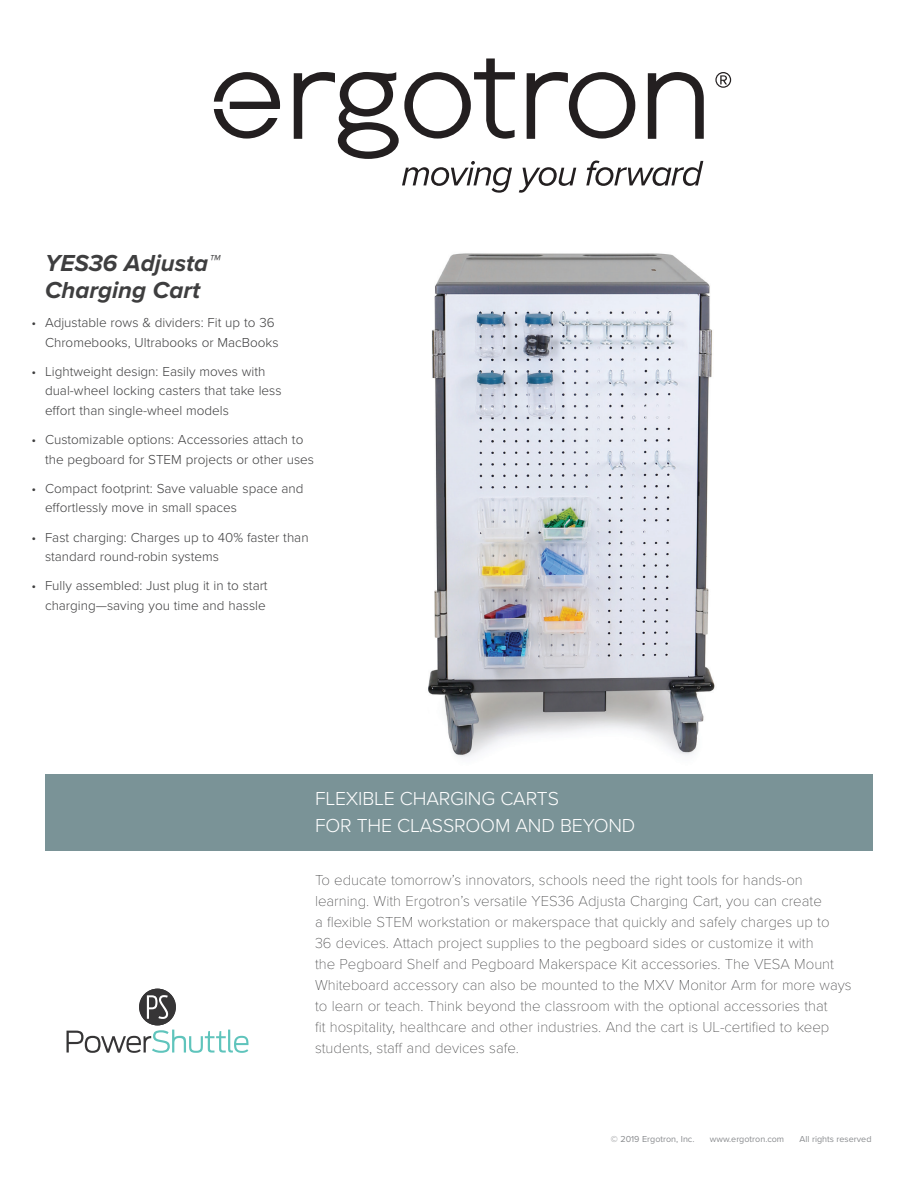
<style>
.page{position:relative;width:918px;height:1188px;background:#fff}
.page>*{position:absolute;margin:0;border:0;box-sizing:border-box;transform-origin:0 0}
.t1{font:italic 700 24px/27px "Proxima Nova";color:#3e3e3f}
.t2{font:300 19.5px/27px "Proxima Nova";letter-spacing:-.01em;color:#fff}
.t3{font:100 15px/21px "Proxima Nova T";color:#3e3e3f}
.t4{font:300 13.5px/19.5px "Proxima Nova";color:#3e3e3f}
.t5{font:9px "Proxima Nova";color:#8a8c8f}
</style>
<div class="page">
<div style="left:45px;top:774px;width:828px;height:76px;background:#7a9397"></div>
<svg style="left:715px;top:72px;width:16px;height:16px"></svg>
<svg style="left:214px;top:72px;width:66px;height:67px"></svg>
<svg style="left:294px;top:58px;width:410px;height:135px"></svg>
<img style="left:428px;top:253px;width:287px;height:504px">
<svg style="left:67px;top:1030px;width:181px;height:23px"></svg>
<div style="left:139px;top:989px;width:37px;height:36px;background:#363536;border-radius:50%"></div>
<svg style="left:147px;top:995px;width:21px;height:24px"></svg>
<h1 class="t1" style="left:45px;top:250px;width:176px">YES36 Adjusta™<br>Charging Cart</h1>
<p class="t4" style="left:32px;top:313px;width:249px;text-align:right">• Adjustable rows &amp; dividers: Fit up to 36<br>Chromebooks, Ultrabooks or MacBooks</p>
<p class="t4" style="left:45px;top:362px;width:238px;text-indent:-14px">• Lightweight design: Easily moves with dual-wheel locking casters that take less effort than single-wheel models</p>
<p class="t4" style="left:45px;top:430px;width:271px;text-indent:-14px">• Customizable options: Accessories attach to the pegboard for STEM projects or other uses</p>
<p class="t4" style="left:45px;top:479px;width:260px;text-indent:-14px">• Compact footprint: Save valuable space and effortlessly move in small spaces</p>
<p class="t4" style="left:45px;top:527px;width:265px;text-indent:-14px">• Fast charging: Charges up to 40% faster than standard round-robin systems</p>
<p class="t4" style="left:32px;top:576px;width:238px;text-align:right">• Fully assembled: Just plug it in to start charging—saving you time and hassle</p>
<h2 class="t2" style="left:315px;top:786px;width:322px">FLEXIBLE CHARGING CARTS<br>FOR THE CLASSROOM AND BEYOND</h2>
<p class="t3" style="left:315px;top:870px;width:538px">To educate tomorrow’s innovators, schools need the right tools for hands-on learning. With Ergotron’s versatile YES36 Adjusta Charging Cart, you can create<br>a flexible STEM workstation or makerspace that quickly and safely charges up to<br>36 devices. Attach project supplies to the pegboard sides or customize it with<br>the Pegboard Shelf and Pegboard Makerspace Kit accessories. The VESA Mount Whiteboard accessory can also be mounted to the MXV Monitor Arm for more ways to learn or teach. Think beyond the classroom with the optional accessories that<br>fit hospitality, healthcare and other industries. And the cart is UL-certified to keep students, staff and devices safe.</p>
<p class="t5" style="left:611px;top:1134px;width:85px">© 2019 Ergotron, Inc.</p>
<p class="t5" style="left:710px;top:1134px;width:76px">www.ergotron.com</p>
<p class="t5" style="left:800px;top:1134px;width:73px">All rights reserved</p>
</div>
